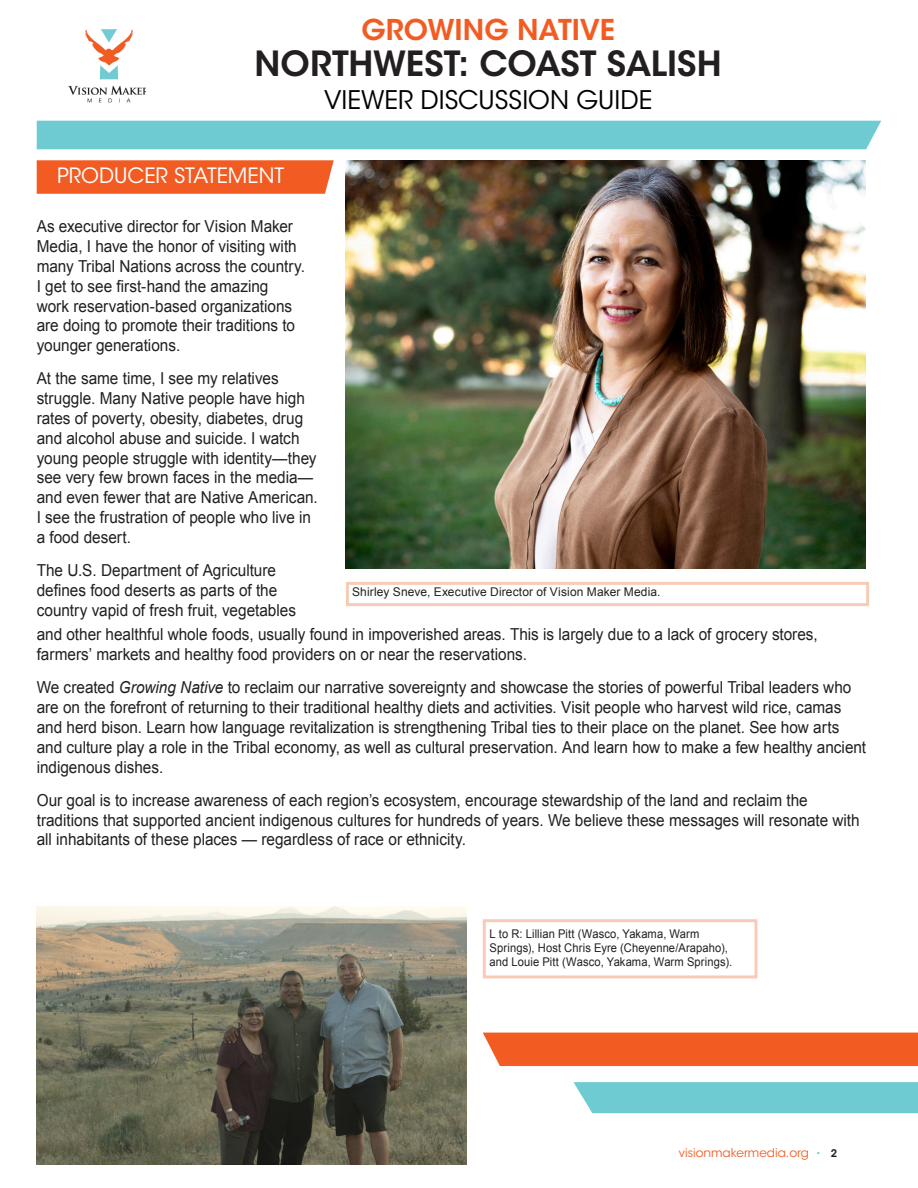
<style>
.page{position:relative;width:918px;height:1188px;background:#fff}
.page>*{position:absolute;margin:0;border:0;box-sizing:border-box;transform-origin:0 0}
.t1{font:600 34.5px "ITC Avant Garde Std";letter-spacing:-.005em;color:#231f20}
.t2{font:600 28.5px "ITC Avant Garde Std";letter-spacing:-.005em;color:#f25b21}
.t3{font:25.5px "ITC Avant Garde Std";letter-spacing:.005em;color:#000}
.photo_captions{font:21px "ITC Avant Garde Std";letter-spacing:-.005em;color:#fff}
.photo_captions-2{font:16.5px/19.8px "Arial";color:#231f20;scale:.93 1}
.photo_captions-3{font:12px/14.4px "Arial";letter-spacing:.01em;color:#231f20;scale:.93 1}
.photo_captions-4{font:12px "Arial";letter-spacing:.01em;color:#231f20}
.t4{font:12px "ITC Avant Garde Std";color:#f25b21}
.s1{font-style:italic}
.s2{font-size:10.5px;color:#6fcbd2}
.s3{font-weight:600;font-size:10.5px;color:#231f20}
</style>
<div class="page">
<img style="left:68px;top:29px;width:78px;height:74px">
<div style="left:37px;top:121px;width:844px;height:28px;background:#6fcbd2"></div>
<svg style="left:37px;top:160px;width:297px;height:34px;background:#f26027"></svg>
<img style="left:346px;top:160px;width:520px;height:408px">
<img style="left:37px;top:906px;width:430px;height:258px">
<div style="left:483px;top:1033px;width:435px;height:33px;background:#f25b21"></div>
<div style="left:573px;top:1082px;width:345px;height:31px;background:#6fcbd2"></div>
<h2 class="t2" style="left:362px;top:12px;width:255px">GROWING NATIVE</h2>
<h1 class="t1" style="left:255px;top:42px;width:469px">NORTHWEST: COAST SALISH</h1>
<h3 class="t3" style="left:324px;top:85px;width:330px">VIEWER DISCUSSION GUIDE</h3>
<p class="photo_captions" style="left:57px;top:162px;width:228px">PRODUCER STATEMENT</p>
<p class="photo_captions-2" style="left:37px;top:217px;width:290px">As executive director for Vision Maker Media, I have the honor of visiting with many Tribal Nations across the country.<br>I get to see first-hand the amazing work reservation-based organizations are doing to promote their traditions to younger generations.</p>
<p class="photo_captions-2" style="left:37px;top:369px;width:304px">At the same time, I see my relatives struggle. Many Native people have high rates of poverty, obesity, diabetes, drug and alcohol abuse and suicide. I watch young people struggle with identity—they see very few brown faces in the media— and even fewer that are Native American.<br>I see the frustration of people who live in a food desert.</p>
<p class="photo_captions-2" style="left:37px;top:561px;width:280px">The U.S. Department of Agriculture defines food deserts as parts of the country vapid of fresh fruit, vegetables</p>
<p class="photo_captions-4" style="left:352px;top:584px;width:310px">Shirley Sneve, Executive Director of Vision Maker Media.</p>
<p class="photo_captions-2" style="left:37px;top:625px;width:841px">and other healthful whole foods, usually found in impoverished areas. This is largely due to a lack of grocery stores, farmers’ markets and healthy food providers on or near the reservations.</p>
<p class="photo_captions-2" style="left:37px;top:678px;width:893px">We created <span class="s1">Growing Native</span> to reclaim our narrative sovereignty and showcase the stories of powerful Tribal leaders who are on the forefront of returning to their traditional healthy diets and activities. Visit people who harvest wild rice, camas and herd bison. Learn how language revitalization is strengthening Tribal ties to their place on the planet. See how arts and culture play a role in the Tribal economy, as well as cultural preservation. And learn how to make a few healthy ancient indigenous dishes.</p>
<p class="photo_captions-2" style="left:37px;top:790px;width:887px">Our goal is to increase awareness of each region’s ecosystem, encourage stewardship of the land and reclaim the traditions that supported ancient indigenous cultures for hundreds of years. We believe these messages will resonate with all inhabitants of these places — regardless of race or ethnicity.</p>
<p class="photo_captions-3" style="left:490px;top:926px;width:262px">L to R: Lillian Pitt (Wasco, Yakama, Warm<br>Springs), Host Chris Eyre (Cheyenne/Arapaho), and Louie Pitt (Wasco, Yakama, Warm Springs).</p>
<p class="t4" style="left:679px;top:1146px;width:160px">visionmakermedia.org <span class="s2">•</span> <span class="s3">2</span></p>
</div>
